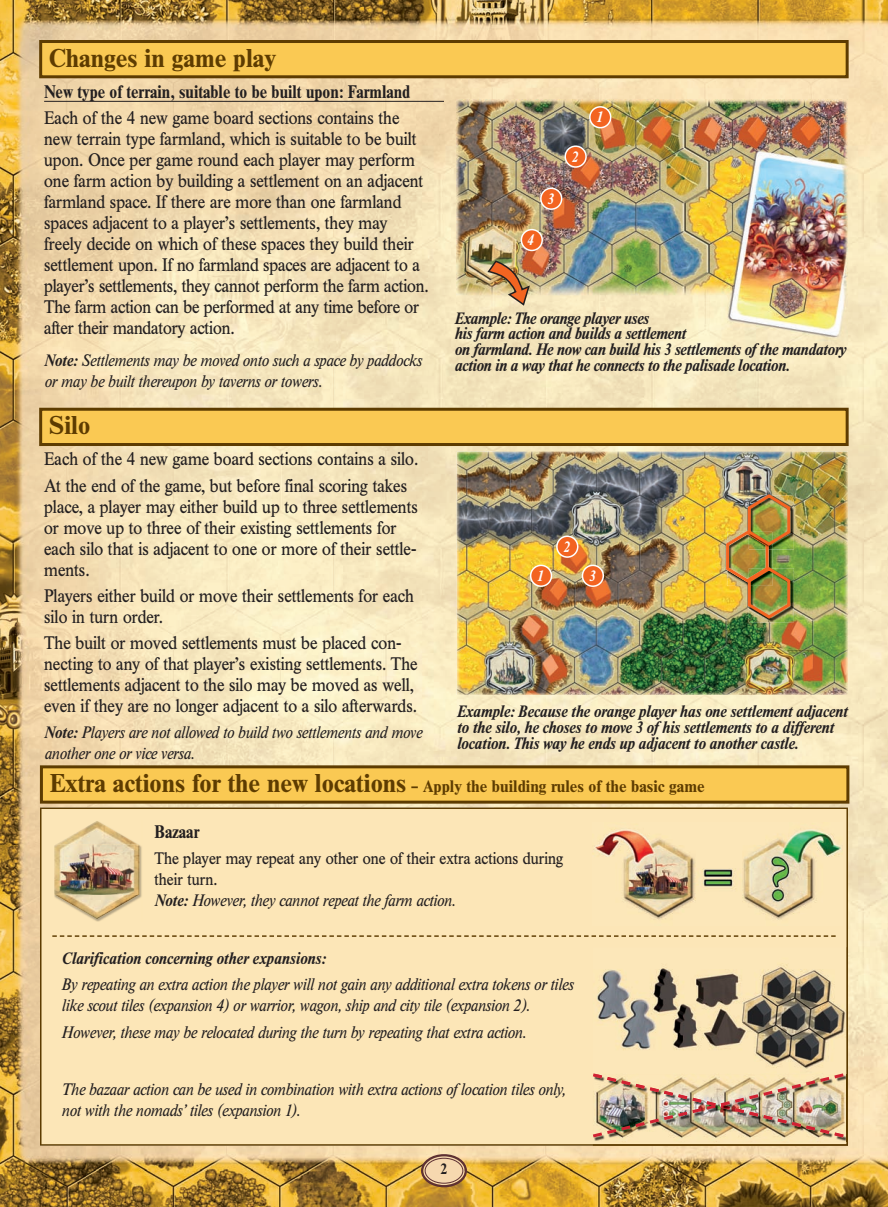
<style>
.page{position:relative;width:888px;height:1207px;background:#fff}
.page>*{position:absolute;margin:0;border:0;box-sizing:border-box;transform-origin:0 0}
.t1{font:700 25.5px "Times BQ";color:#5d3c01}
.t2{font:18px/21px "Times BQ";color:#231f20;scale:.9 1}
.t3{font:700 18px "Times BQ";color:#231f20;scale:.9 1}
.t4{font:italic 16.5px/21px "Times BQ";color:#231f20;scale:.9 1}
.t5{font:italic 700 16.5px/15.8px "Times BQ";letter-spacing:-.01em;color:#231f20;scale:.9 1}
.t6{font:16.5px/21px "Times BQ";color:#231f20;scale:.9 1}
.t7{font:700 16.5px "Times BQ";color:#5d3c01}
.t8{font:italic 700 15px "Times BQ";color:#fff;scale:.9 1}
.t9{font:700 15px "Times BQ";color:#231f20;scale:.9 1}
.s1{font-weight:700}
.s2{font-size:25.5px}
.s3{font-weight:700;font-style:italic}
.s4{font-style:italic}
</style>
<div class="page">
<img style="left:0;top:0;width:341px;height:845px">
<img style="left:341px;top:0;width:547px;height:146px">
<img style="left:341px;top:146px;width:153px;height:661px">
<img style="left:801px;top:146px;width:87px;height:1061px">
<img style="left:494px;top:695px;width:307px;height:112px">
<img style="left:0;top:845px;width:86px;height:362px">
<img style="left:86px;top:1146px;width:715px;height:61px">
<div style="left:41px;top:409px;width:806px;height:35px;background:#fac953"></div>
<div style="left:39px;top:408px;width:810px;height:38px;border:3px solid #5d3c01"></div>
<div style="left:41px;top:42px;width:806px;height:35px;background:#fac953"></div>
<div style="left:39px;top:40px;width:810px;height:38px;border:3px solid #5d3c01"></div>
<div style="left:41px;top:767px;width:807px;height:35px;background:#fac953"></div>
<div style="left:40px;top:765px;width:809px;height:39px;border:3px solid #5d3c01"></div>
<div style="left:40px;top:807px;width:808px;height:339px;background:#fce6b7"></div>
<img style="left:593px;top:823px;width:250px;height:102px">
<img style="left:457px;top:100px;width:391px;height:249px">
<img style="left:457px;top:451px;width:391px;height:244px">
<img style="left:593px;top:947px;width:253px;height:197px">
<div style="left:531px;top:565px;width:20px;height:21px;background:#f36421;border-radius:50%"></div>
<div style="left:530px;top:565px;width:22px;height:22px;border:2px solid #fff;border-radius:50%"></div>
<div style="left:557px;top:536px;width:21px;height:21px;background:#f36421;border-radius:50%"></div>
<div style="left:556px;top:535px;width:22px;height:23px;border:2px solid #fff;border-radius:50%"></div>
<div style="left:582px;top:565px;width:21px;height:21px;background:#f36421;border-radius:50%"></div>
<div style="left:582px;top:565px;width:22px;height:22px;border:2px solid #fff;border-radius:50%"></div>
<img style="left:594px;top:1139px;width:253px;height:2px">
<img style="left:590px;top:1071px;width:257px;height:68px">
<div style="left:590px;top:107px;width:21px;height:21px;background:#f36421;border-radius:50%"></div>
<div style="left:589px;top:106px;width:22px;height:22px;border:2px solid #fff;border-radius:50%"></div>
<div style="left:565px;top:146px;width:21px;height:21px;background:#f36421;border-radius:50%"></div>
<div style="left:564px;top:145px;width:23px;height:23px;border:2px solid #fff;border-radius:50%"></div>
<div style="left:541px;top:188px;width:21px;height:21px;background:#f36421;border-radius:50%"></div>
<div style="left:540px;top:188px;width:22px;height:22px;border:2px solid #fff;border-radius:50%"></div>
<div style="left:521px;top:230px;width:21px;height:20px;background:#f36421;border-radius:50%"></div>
<div style="left:521px;top:229px;width:22px;height:22px;border:2px solid #fff;border-radius:50%"></div>
<img style="left:487px;top:259px;width:44px;height:48px">
<img style="left:793px;top:495px;width:1px;height:54px">
<img style="left:749px;top:568px;width:45px;height:54px">
<img style="left:726px;top:492px;width:67px;height:128px">
<svg style="left:423px;top:1156px;width:42px;height:29px"></svg>
<div style="left:421px;top:1154px;width:46px;height:33px;border:2px solid #5e3133;border-radius:50%"></div>
<div style="left:425px;top:1158px;width:38px;height:25px;border:1px solid #5e3133;border-radius:50%"></div>
<hr style="left:44px;top:101px;width:400px;height:1px;background:#231f20">
<svg style="left:52px;top:935px;width:784px;height:2px;background:#b59a66"></svg>
<img style="left:54px;top:820px;width:88px;height:102px">
<img style="left:56px;top:821px;width:82px;height:23px">
<img style="left:54px;top:844px;width:85px;height:75px">
<h1 class="t1" style="left:49px;top:43px;width:229px">Changes in game play</h1>
<p class="t3" style="left:44px;top:81px;width:408px">New type of terrain, suitable to be built upon: Farmland</p>
<p class="t2" style="left:44px;top:107px;width:429px">Each of the 4 new game board sections contains the new terrain type farmland, which is suitable to be built upon. Once per game round each player may perform one farm action by building a settlement on an adjacent farmland space. If there are more than one farmland spaces adjacent to a player’s settlements, they may freely decide on which of these spaces they build their settlement upon. If no farmland spaces are adjacent to a player’s settlements, they cannot perform the farm action.<br>The farm action can be performed at any time before or after their mandatory action.</p>
<p class="t4" style="left:44px;top:350px;width:421px"><span class="s1">Note:</span> Settlements may be moved onto such a space by paddocks or may be built thereupon by taverns or towers.</p>
<h1 class="t1" style="left:49px;top:410px;width:43px">Silo</h1>
<p class="t2" style="left:44px;top:446px;width:417px;line-height:26.2px">Each of the 4 new game board sections contains a silo.<br>At the end of the game, but before final scoring takes</p>
<p class="t2" style="left:44px;top:496px;width:417px">place, a player may either build up to three settlements or move up to three of their existing settlements for each silo that is adjacent to one or more of their settle&shy;ments.</p>
<p class="t2" style="left:44px;top:585px;width:412px">Players either build or move their settlements for each silo in turn order.</p>
<p class="t2" style="left:44px;top:632px;width:416px">The built or moved settlements must be placed con&shy;necting to any of that player’s existing settlements. The settlements adjacent to the silo may be moved as well, even if they are no longer adjacent to a silo afterwards.</p>
<p class="t4" style="left:44px;top:722px;width:421px"><span class="s1">Note:</span> Players are not allowed to build two settlements and move another one or vice versa.</p>
<p class="t8" style="left:527px;top:231px;width:9px">4</p>
<p class="t8" style="left:547px;top:190px;width:9px">3</p>
<p class="t8" style="left:571px;top:148px;width:9px">2</p>
<p class="t8" style="left:596px;top:108px;width:9px">1</p>
<p class="t5" style="left:454px;top:310px;width:437px">Example: The orange player uses<br>his farm action and builds a settle ment<br>on farmland. He now can build his 3 settlements of the mandatory action in a way that he connects to the palisade location.</p>
<p class="t8" style="left:537px;top:567px;width:9px">1</p>
<p class="t8" style="left:563px;top:538px;width:9px">2</p>
<p class="t8" style="left:589px;top:567px;width:9px">3</p>
<p class="t5" style="left:457px;top:704px;width:436px">Example: Because the orange player has one settlement adjacent to the silo, he choses to move 3 of his settlements to a different location. This way he ends up adjacent to another castle.</p>
<p class="t7" style="left:50px;top:776px;width:656px"><span class="s2">Extra actions for the new locations</span> – Apply the building rules of the basic game</p>
<p class="t3" style="left:155px;top:821px;width:51px">Bazaar</p>
<p class="t6" style="left:155px;top:848px;width:456px">The player may repeat any other one of their extra actions during their turn.<br><span class="s3">Note:</span> <span class="s4">However, they cannot repeat the farm action.</span></p>
<p class="t5" style="left:61px;top:951px;width:295px">Clarification concerning other expansions:</p>
<p class="t4" style="left:61px;top:974px;width:570px">By repeating an extra action the player will not gain any additional extra tokens or tiles like scout tiles (expansion 4) or warrior, wagon, ship and city tile (expansion 2).</p>
<p class="t4" style="left:61px;top:1022px;width:517px">However, these may be relocated during the turn by repeating that extra action.</p>
<p class="t4" style="left:61px;top:1079px;width:561px">The bazaar action can be used in combination with extra actions of location tiles only, not with the nomads’ tiles (expansion 1).</p>
<p class="t9" style="left:441px;top:1160px;width:9px">2</p>
</div>
